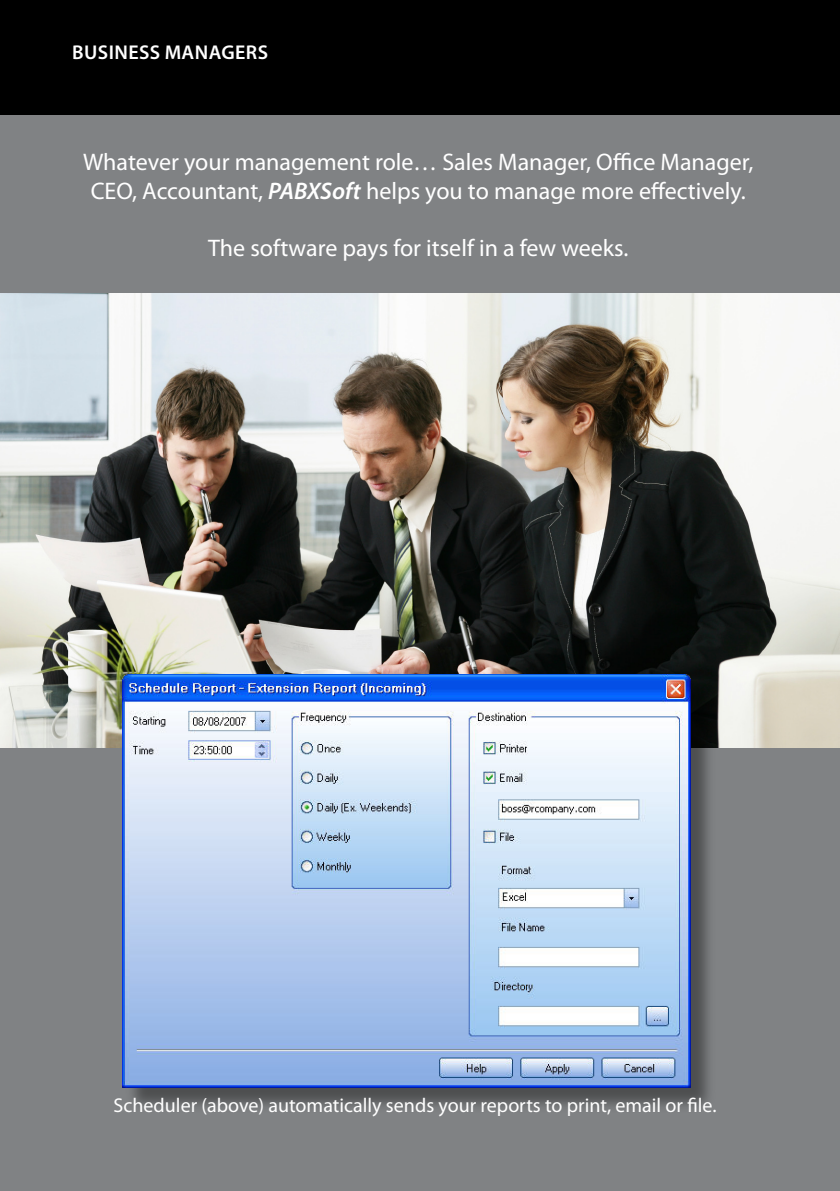
<style>
.page{position:relative;width:840px;height:1191px;background:#fff}
.page>*{position:absolute;margin:0;border:0;box-sizing:border-box;transform-origin:0 0}
.t1{font:24px/28.8px "Myriad Pro";color:#fff;text-align:center}
.t2{font:20px "Myriad Pro";color:#fff}
.t3{font:600 20px "Myriad Pro";letter-spacing:.02em;color:#fff}
.s1{font-weight:600;font-style:italic}
</style>
<div class="page">
<div style="left:0;top:0;width:839px;height:1191px;background:#808284"></div>
<img style="left:0;top:293px;width:839px;height:454px">
<div style="left:0;top:0;width:839px;height:115px;background:#000"></div>
<div style="left:124px;top:677px;width:592px;height:437px;background:#000;opacity:.4"></div>
<img style="left:122px;top:675px;width:567px;height:412px">
<p class="t3" style="left:72px;top:40px;width:197px">BUSINESS MANAGERS</p>
<p class="t1" style="left:83px;top:147px;width:671px">Whatever your management role… Sales Manager, Office Manager,<br>CEO, Accountant, <span class="s1">PABXSoft</span> helps you to manage more effectively.</p>
<p class="t1" style="left:208px;top:233px;width:421px">The software pays for itself in a few weeks.</p>
<p class="t2" style="left:113px;top:1092px;width:604px">Scheduler (above) automatically sends your reports to print, email or file.</p>
</div>
